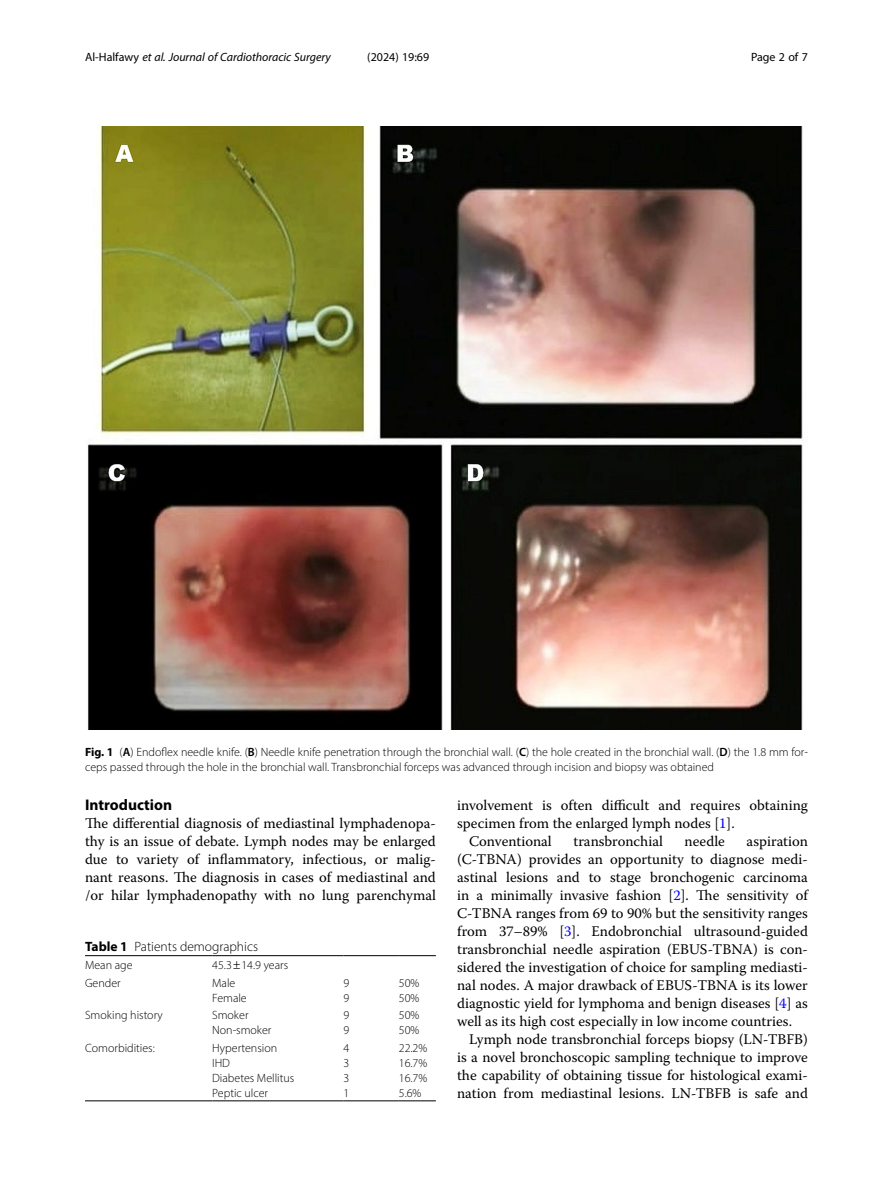
<style>
.page{position:relative;width:893px;height:1191px;background:#fff}
.page>*{position:absolute;margin:0;border:0;box-sizing:border-box;transform-origin:0 0}
.Head_1{font:700 15.45px "Myriad Pro";color:#000}
.Body_Text_Indent{font:14.7px/18px "Warnock Pro";color:#000;text-align:justify}
.Body_Text{font:14.7px/18px "Warnock Pro";color:#000;text-align:justify}
.Table_Caption{font:300 13.5px "Myriad Pro";color:#000}
.Figure_Caption{font:300 12px/15px "Myriad Pro";color:#000}
.Table_Body{font:300 12px "Myriad Pro";color:#000}
.t1{font:italic 12px "Myriad Pro";color:#000}
.t2{font:12px "Myriad Pro";color:#000}
.Table_Body_Tab1_Deci{font:300 12px "Myriad Pro";color:#000}
.s1{font-style:normal}
.s2{font-weight:700}
.s3{font-weight:600}
.s4{color:#00f}
</style>
<div class="page">
<hr style="left:212px;top:955px;width:131px;height:1px;background:#000">
<hr style="left:343px;top:955px;width:56px;height:1px;background:#000">
<hr style="left:399px;top:955px;width:37px;height:1px;background:#000">
<hr style="left:85px;top:1100px;width:127px;height:1px;background:#000">
<hr style="left:212px;top:1100px;width:131px;height:1px;background:#000">
<hr style="left:343px;top:1100px;width:56px;height:1px;background:#000">
<hr style="left:399px;top:1100px;width:37px;height:1px;background:#000">
<hr style="left:85px;top:955px;width:127px;height:1px;background:#000">
<img style="left:87px;top:126px;width:716px;height:603px">
<p class="t1" style="left:85px;top:50px;width:247px"><span class="s1">Al-Halfawy</span> et al. Journal of Cardiothoracic Surgery</p>
<p class="t2" style="left:367px;top:50px;width:63px">(2024) 19:69</p>
<p class="t2" style="left:751px;top:50px;width:58px">Page 2 of 7</p>
<p class="Figure_Caption" style="left:85px;top:744px;width:724px"><span class="s2">Fig. 1</span> (<span class="s3">A</span>) Endoflex needle knife. (<span class="s3">B</span>) Needle knife penetration through the bronchial wall. (<span class="s3">C</span>) the hole created in the bronchial wall. (<span class="s3">D</span>) the 1.8 mm for&shy;ceps passed through the hole in the bronchial wall. Transbronchial forceps was advanced through incision and biopsy was obtained</p>
<p class="Head_1" style="left:85px;top:795px;width:89px">Introduction</p>
<p class="Body_Text" style="left:85px;top:814px;width:352px">The differential diagnosis of mediastinal lymphadenopa&shy;thy is an issue of debate. Lymph nodes may be enlarged due to variety of inflammatory, infectious, or malig&shy;nant reasons. The diagnosis in cases of mediastinal and /or hilar lymphadenopathy with no lung parenchymal</p>
<p class="Table_Caption" style="left:85px;top:938px;width:175px"><span class="s2">Table 1</span> Patients demographics</p>
<p class="Table_Body" style="left:85px;top:957px;width:49px">Mean age</p>
<p class="Table_Body" style="left:212px;top:957px;width:78px">45.3 14.9 years</p>
<p class="Table_Body" style="left:85px;top:975px;width:37px">Gender</p>
<p class="Table_Body" style="left:212px;top:975px;width:25px">Male</p>
<p class="Table_Body" style="left:212px;top:990px;width:36px">Female</p>
<p class="Table_Body" style="left:85px;top:1007px;width:79px">Smoking history</p>
<p class="Table_Body" style="left:212px;top:1007px;width:38px">Smoker</p>
<p class="Table_Body" style="left:212px;top:1022px;width:61px">Non-smoker</p>
<p class="Table_Body" style="left:85px;top:1040px;width:71px">Comorbidities:</p>
<p class="Table_Body" style="left:212px;top:1040px;width:66px">Hypertension</p>
<p class="Table_Body" style="left:212px;top:1055px;width:19px">IHD</p>
<p class="Table_Body" style="left:212px;top:1070px;width:84px">Diabetes Mellitus</p>
<p class="Table_Body" style="left:212px;top:1085px;width:57px">Peptic ulcer</p>
<p class="Table_Body_Tab1_Deci" style="left:343px;top:975px;width:7px">9</p>
<p class="Table_Body_Tab1_Deci" style="left:343px;top:990px;width:7px">9</p>
<p class="Table_Body_Tab1_Deci" style="left:343px;top:1007px;width:7px">9</p>
<p class="Table_Body_Tab1_Deci" style="left:343px;top:1022px;width:7px">9</p>
<p class="Table_Body_Tab1_Deci" style="left:343px;top:1040px;width:7px">4</p>
<p class="Table_Body_Tab1_Deci" style="left:343px;top:1055px;width:7px">3</p>
<p class="Table_Body_Tab1_Deci" style="left:343px;top:1070px;width:7px">3</p>
<p class="Table_Body_Tab1_Deci" style="left:343px;top:1085px;width:7px">1</p>
<p class="Table_Body" style="left:399px;top:975px;width:22px">50%</p>
<p class="Table_Body" style="left:399px;top:990px;width:22px">50%</p>
<p class="Table_Body" style="left:399px;top:1007px;width:22px">50%</p>
<p class="Table_Body" style="left:399px;top:1022px;width:22px">50%</p>
<p class="Table_Body" style="left:399px;top:1040px;width:30px">22.2%</p>
<p class="Table_Body" style="left:399px;top:1055px;width:30px">16.7%</p>
<p class="Table_Body" style="left:399px;top:1070px;width:30px">16.7%</p>
<p class="Table_Body" style="left:399px;top:1085px;width:24px">5.6%</p>
<p class="Body_Text" style="left:457px;top:796px;width:352px">involvement is often difficult and requires obtaining specimen from the enlarged lymph nodes [<span class="s4">1</span>].</p>
<p class="Body_Text_Indent" style="left:469px;top:832px;width:84px">Conventional</p>
<p class="Body_Text_Indent" style="left:573px;top:832px;width:91px">transbronchial</p>
<p class="Body_Text_Indent" style="left:684px;top:832px;width:42px">needle</p>
<p class="Body_Text_Indent" style="left:457px;top:832px;width:352px;text-indent:289px">aspiration (C-TBNA) provides an opportunity to diagnose medi&shy;astinal lesions and to stage bronchogenic carcinoma in a minimally invasive fashion [<span class="s4">2</span>]. The sensitivity of C-TBNA ranges from 69 to 90% but the sensitivity ranges from 37–89% [<span class="s4">3</span>]. Endobronchial ultrasound-guided transbronchial needle aspiration (EBUS-TBNA) is con&shy;sidered the investigation of choice for sampling mediasti&shy;nal nodes. A major drawback of EBUS-TBNA is its lower diagnostic yield for lymphoma and benign diseases [<span class="s4">4</span>] as well as its high cost especially in low income countries.</p>
<p class="Body_Text_Indent" style="left:457px;top:1030px;width:352px;text-indent:12px">Lymph node transbronchial forceps biopsy (LN-TBFB) is a novel bronchoscopic sampling technique to improve the capability of obtaining tissue for histological exami&shy;nation from mediastinal lesions. LN-TBFB is safe and</p>
</div>
